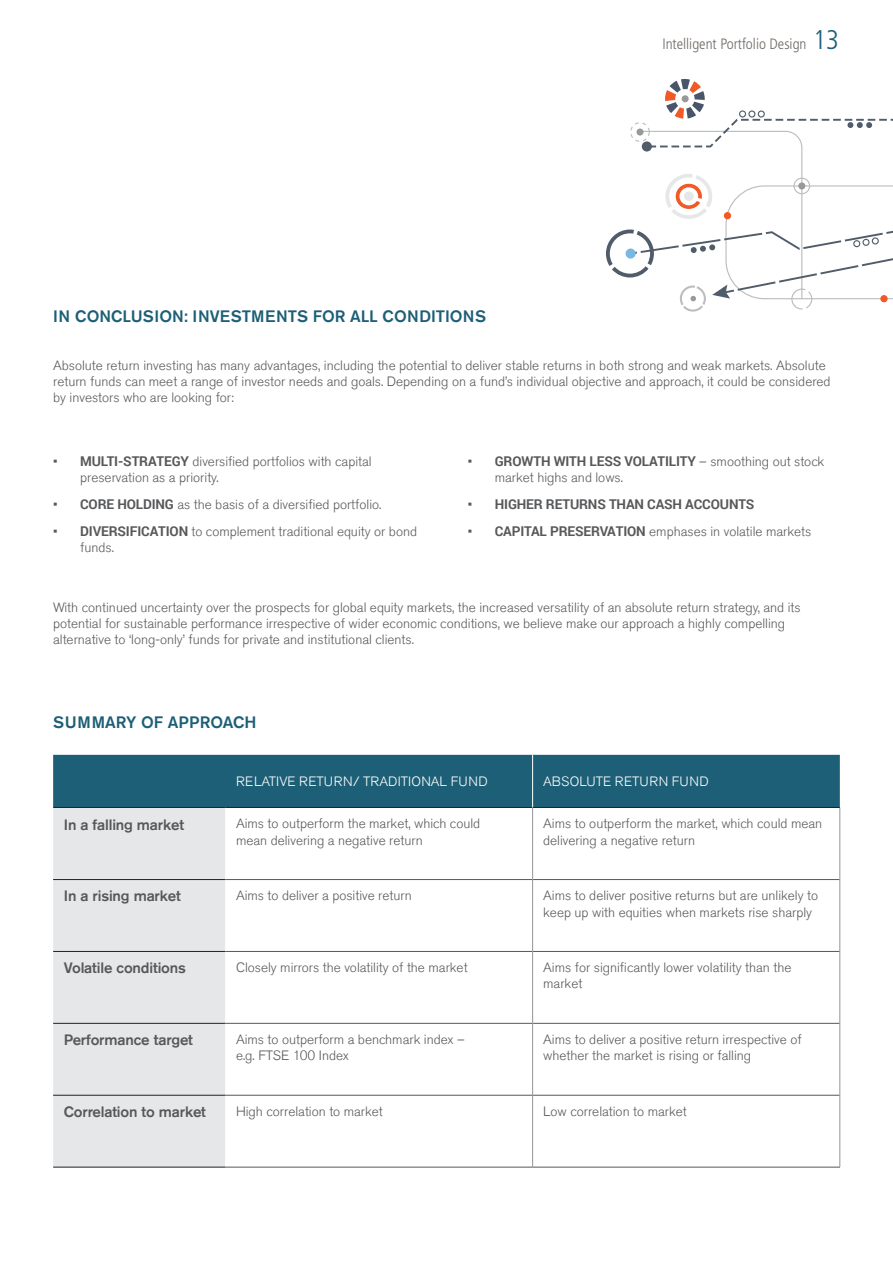
<style>
.page{position:relative;width:893px;height:1263px;background:#fff}
.page>*{position:absolute;margin:0;border:0;box-sizing:border-box;transform-origin:0 0}
.t1{font:300 condensed 27px "Frutiger LT Std";color:#1d5f76}
.t2{font:500 16.5px "Akzidenz Grotesk Std";color:#1d5f76}
.t3{font:500 15px "Akzidenz Grotesk Std";letter-spacing:-.01em;color:#57585a}
.t4{font:300 condensed 15px "Frutiger LT Std";color:#706a66}
.t5{font:300 13.5px/16.2px "Akzidenz Grotesk Std";color:#57585a}
.t6{font:300 13.5px "Akzidenz Grotesk Std";color:#fff}
.t7{font:700 13.5px "Roboto";letter-spacing:-.01em;color:#57585a}
.t8{font:300 13.5px "Akzidenz Grotesk Std";letter-spacing:.02em;color:#fff}
.s1{font-family:"Roboto";font-weight:700}
.s2{font-family:"Akzidenz Grotesk Std";font-weight:300}
</style>
<div class="page">
<svg style="left:606px;top:79px;width:287px;height:233px"></svg>
<div style="left:53px;top:755px;width:787px;height:52px;background:#1d5f76"></div>
<div style="left:53px;top:808px;width:172px;height:359px;background:#e6e7e9"></div>
<svg style="left:225px;top:808px;width:615px;height:359px"></svg>
<hr style="left:53px;top:879px;width:172px;height:1px;background:#231f20">
<hr style="left:53px;top:951px;width:172px;height:1px;background:#231f20">
<hr style="left:53px;top:1023px;width:172px;height:1px;background:#231f20">
<hr style="left:225px;top:879px;width:307px;height:1px;background:#57585a">
<hr style="left:533px;top:879px;width:307px;height:1px;background:#57585a">
<hr style="left:225px;top:951px;width:307px;height:1px;background:#57585a">
<hr style="left:533px;top:951px;width:307px;height:1px;background:#57585a">
<hr style="left:225px;top:1023px;width:307px;height:1px;background:#57585a">
<hr style="left:533px;top:1023px;width:307px;height:1px;background:#57585a">
<hr style="left:225px;top:1095px;width:307px;height:1px;background:#57585a">
<hr style="left:533px;top:1095px;width:307px;height:1px;background:#57585a">
<hr style="left:533px;top:1167px;width:307px;height:1px;background:#57585a">
<hr style="left:53px;top:807px;width:172px;height:1px;background:#231f20">
<hr style="left:225px;top:807px;width:308px;height:1px;background:#231f20">
<hr style="left:533px;top:807px;width:307px;height:1px;background:#231f20">
<hr style="left:225px;top:1167px;width:308px;height:1px;background:#57585a">
<hr style="left:53px;top:1095px;width:172px;height:1px;background:#231f20">
<hr style="left:53px;top:1167px;width:172px;height:1px;background:#231f20">
<hr style="left:532px;top:808px;width:1px;height:71px;background:#939598">
<hr style="left:840px;top:808px;width:1px;height:71px;background:#939598">
<hr style="left:532px;top:879px;width:1px;height:72px;background:#939598">
<hr style="left:840px;top:879px;width:1px;height:72px;background:#939598">
<hr style="left:532px;top:951px;width:1px;height:72px;background:#939598">
<hr style="left:840px;top:951px;width:1px;height:72px;background:#939598">
<hr style="left:532px;top:1023px;width:1px;height:72px;background:#939598">
<hr style="left:840px;top:1023px;width:1px;height:72px;background:#939598">
<hr style="left:532px;top:1095px;width:1px;height:72px;background:#939598">
<hr style="left:840px;top:1095px;width:1px;height:72px;background:#939598">
<hr style="left:532px;top:755px;width:1px;height:52px;background:#fff">
<p class="t4" style="left:662px;top:36px;width:146px">Intelligent Portfolio Design</p>
<h1 class="t1" style="left:813px;top:25px;width:27px">13</h1>
<p class="t2" style="left:53px;top:306px;width:434px">IN CONCLUSION: INVESTMENTS FOR ALL CONDITIONS</p>
<p class="t5" style="left:53px;top:357px;width:779px">Absolute return investing has many advantages, including the potential to deliver stable returns in both strong and weak markets. Absolute return funds can meet a range of investor needs and goals. Depending on a fund’s individual objective and approach, it could be considered by investors who are looking for:</p>
<p class="t5" style="left:80px;top:453px;width:293px;text-indent:-27px">• <span class="s1">MULTI-STRATEGY</span> diversified portfolios with capital preservation as a priority.</p>
<p class="t5" style="left:53px;top:496px;width:330px">• <span class="s1">CORE HOLDING</span> as the basis of a diversified portfolio.</p>
<p class="t5" style="left:80px;top:523px;width:339px;text-indent:-27px">• <span class="s1">DIVERSIFICATION</span> to complement traditional equity or bond funds.</p>
<p class="t5" style="left:495px;top:453px;width:331px;text-indent:-27px">• <span class="s1">GROWTH WITH LESS VOLATILITY</span> – smoothing out stock market highs and lows.</p>
<p class="t7" style="left:468px;top:495px;width:288px"><span class="s2">•</span> HIGHER RETURNS THAN CASH ACCOUNTS</p>
<p class="t5" style="left:468px;top:523px;width:345px">• <span class="s1">CAPITAL PRESERVATION</span> emphases in volatile markets</p>
<p class="t5" style="left:53px;top:599px;width:749px">With continued uncertainty over the prospects for global equity markets, the increased versatility of an absolute return strategy, and its</p>
<p class="t5" style="left:53px;top:615px;width:733px">potential for sustainable performance irrespective of wider economic conditions, we believe make our approach a highly compelling</p>
<p class="t5" style="left:53px;top:631px;width:362px">alternative to ‘long‑only’ funds for private and institutional clients.</p>
<p class="t2" style="left:53px;top:712px;width:205px">SUMMARY OF APPROACH</p>
<p class="t6" style="left:236px;top:774px;width:253px">RELATIVE RETURN/ TRADITIONAL FUND</p>
<p class="t8" style="left:543px;top:774px;width:167px">ABSOLUTE RETURN FUND</p>
<p class="t3" style="left:64px;top:815px;width:122px">In a falling market</p>
<p class="t5" style="left:236px;top:816px;width:246px">Aims to outperform the market, which could mean delivering a negative return</p>
<p class="t5" style="left:543px;top:816px;width:281px">Aims to outperform the market, which could mean delivering a negative return</p>
<p class="t3" style="left:64px;top:887px;width:118px">In a rising market</p>
<p class="t5" style="left:236px;top:888px;width:177px">Aims to deliver a positive return</p>
<p class="t5" style="left:543px;top:888px;width:276px">Aims to deliver positive returns but are unlikely to keep up with equities when markets rise sharply</p>
<p class="t3" style="left:64px;top:959px;width:124px">Volatile conditions</p>
<p class="t5" style="left:236px;top:960px;width:233px">Closely mirrors the volatility of the market</p>
<p class="t5" style="left:543px;top:960px;width:250px">Aims for significantly lower volatility than the market</p>
<p class="t3" style="left:64px;top:1031px;width:131px">Performance target</p>
<p class="t5" style="left:236px;top:1031px;width:230px">Aims to outperform a benchmark index – e.g. FTSE 100 Index</p>
<p class="t5" style="left:543px;top:1031px;width:260px">Aims to deliver a positive return irrespective of whether the market is rising or falling</p>
<p class="t3" style="left:64px;top:1103px;width:144px">Correlation to market</p>
<p class="t5" style="left:236px;top:1103px;width:148px">High correlation to market</p>
<p class="t5" style="left:543px;top:1103px;width:145px">Low correlation to market</p>
</div>
